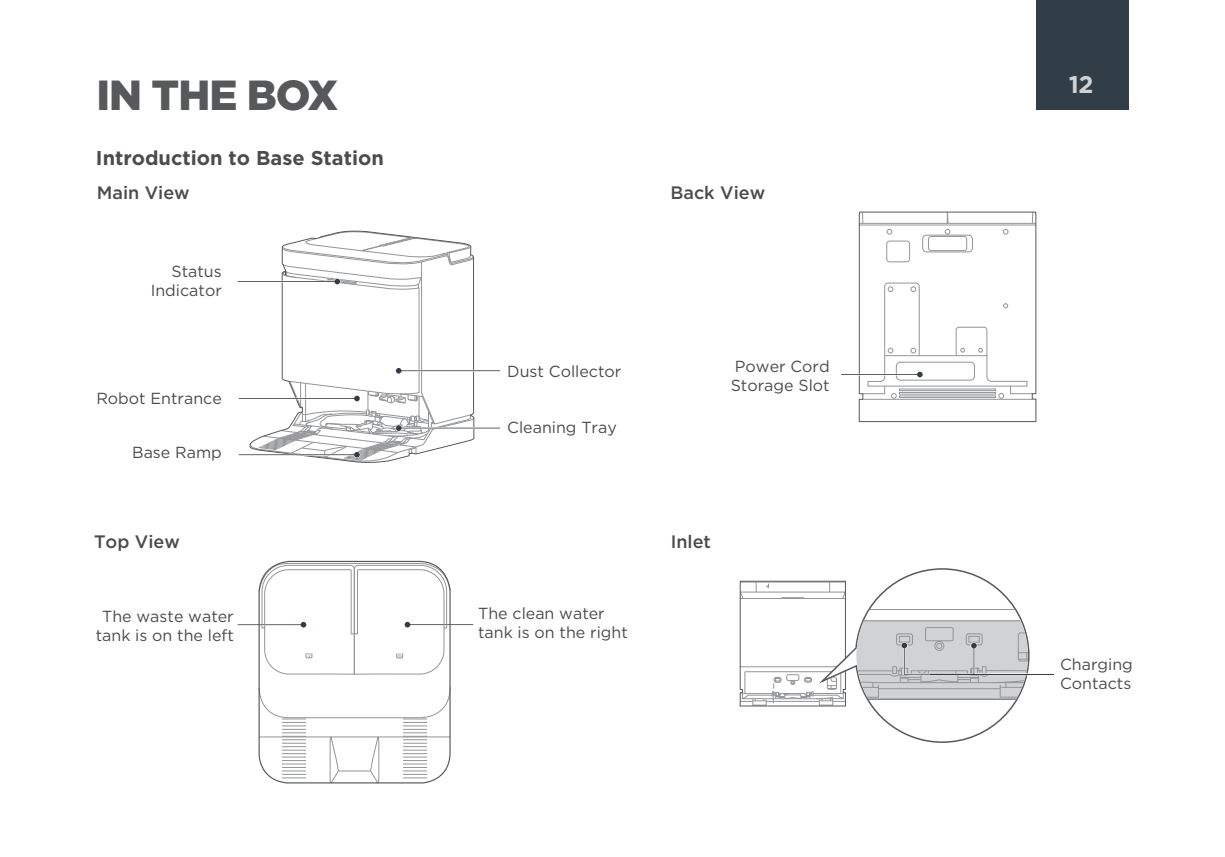
<style>
.page{position:relative;width:1225px;height:857px;background:#fff}
.page>*{position:absolute;margin:0;border:0;box-sizing:border-box;transform-origin:0 0}
.t1{font:900 42px "Gotham";letter-spacing:-.025em;color:#57585a}
.t2{font:700 24px "Gotham";color:#d1d2d4}
.t3{font:700 20px "Gotham";color:#4b4c4d}
.t4{font:500 18px "Gotham";color:#4b4c4d}
.t5{font:16px/19.2px "Gotham";color:#4b4c4d}
</style>
<div class="page">
<div style="left:1036px;top:0;width:92px;height:110px;background:#313e48"></div>
<svg style="left:250px;top:230px;width:224px;height:233px"></svg>
<svg style="left:284px;top:783px;width:142px;height:1px"></svg>
<svg style="left:258px;top:560px;width:193px;height:223px"></svg>
<svg style="left:258px;top:562px;width:193px;height:112px"></svg>
<svg style="left:858px;top:211px;width:178px;height:211px"></svg>
<svg style="left:739px;top:568px;width:291px;height:175px"></svg>
<hr style="left:930px;top:673px;width:124px;height:1px;background:#313e48">
<h1 class="t1" style="left:96px;top:66px;width:243px">IN THE BOX</h1>
<p class="t3" style="left:96px;top:145px;width:289px">Introduction to Base Station</p>
<p class="t4" style="left:97px;top:181px;width:94px">Main View</p>
<p class="t5" style="left:151px;top:261px;width:73px;text-align:right">Status<br>Indicator</p>
<p class="t5" style="left:96px;top:388px;width:127px">Robot Entrance</p>
<p class="t5" style="left:132px;top:442px;width:91px">Base Ramp</p>
<p class="t4" style="left:94px;top:529px;width:87px">Top View</p>
<p class="t5" style="left:507px;top:361px;width:116px">Dust Collector</p>
<p class="t5" style="left:507px;top:417px;width:111px">Cleaning Tray</p>
<p class="t5" style="left:96px;top:606px;width:140px;text-align:center">The waste water tank is on the left</p>
<p class="t5" style="left:478px;top:603px;width:151px">The clean water tank is on the right</p>
<p class="t4" style="left:670px;top:181px;width:96px">Back View</p>
<p class="t5" style="left:730px;top:356px;width:100px">Power Cord<br>Storage Slot</p>
<p class="t4" style="left:670px;top:529px;width:42px">Inlet</p>
<h2 class="t2" style="left:1068px;top:68px;width:26px">12</h2>
<p class="t5" style="left:1060px;top:654px;width:74px">Charging<br>Contacts</p>
</div>
